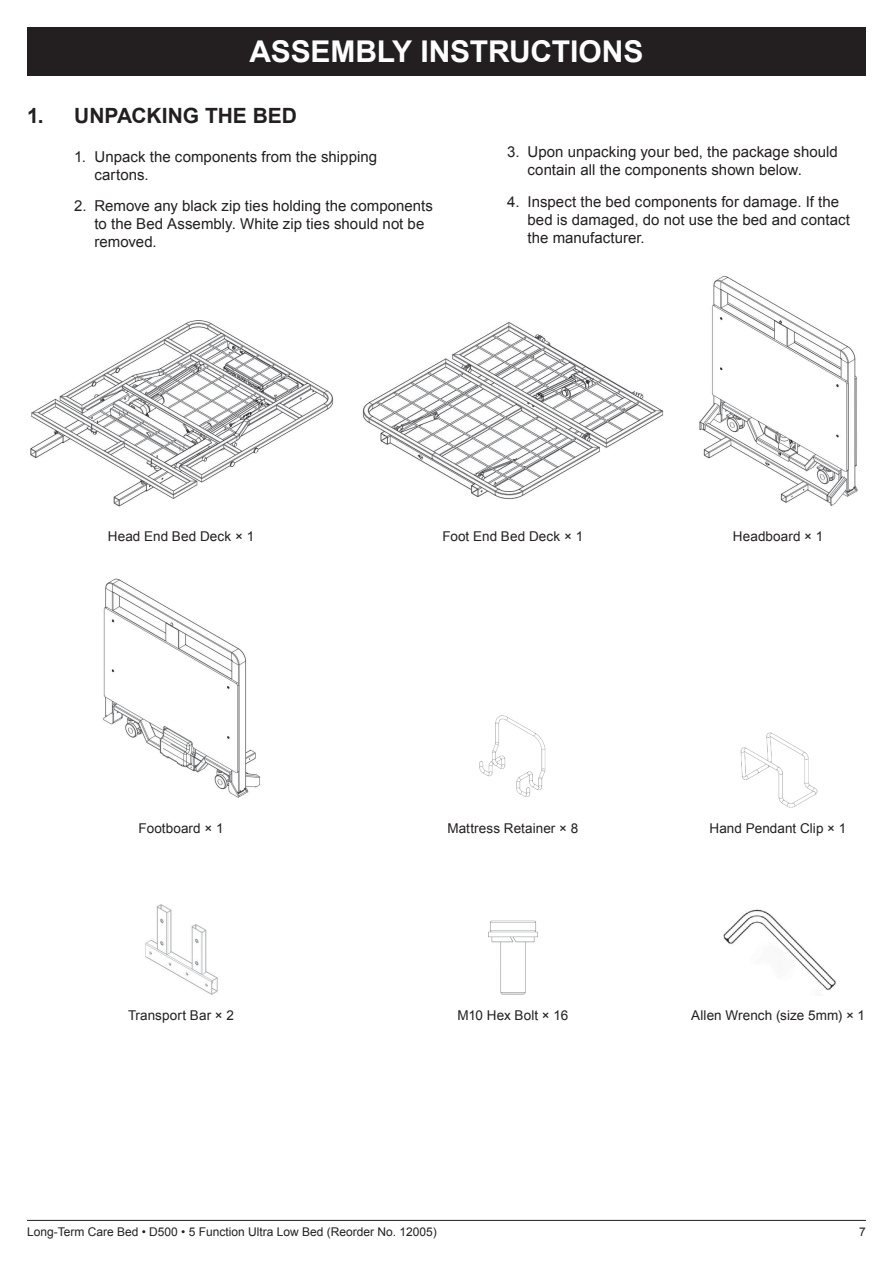
<style>
.page{position:relative;width:893px;height:1263px;background:#fff}
.page>*{position:absolute;margin:0;border:0;box-sizing:border-box;transform-origin:0 0}
.t1{font:700 30px "Arial";letter-spacing:-.005em;color:#fff}
.t2{font:700 21px "Arial";letter-spacing:-.005em;color:#231f20}
.t3{font:15px/18px "Arial";letter-spacing:.005em;color:#231f20}
.t4{font:13.5px "Arial";letter-spacing:.005em;color:#231f20}
.t5{font:12px "Arial";color:#231f20}
</style>
<div class="page">
<hr style="left:27px;top:1220px;width:839px;height:1px;background:#231f20">
<div style="left:27px;top:27px;width:839px;height:49px;background:#231f20"></div>
<img style="left:30px;top:320px;width:304px;height:187px">
<img style="left:362px;top:322px;width:302px;height:178px">
<img style="left:723px;top:909px;width:113px;height:81px">
<img style="left:479px;top:715px;width:67px;height:82px">
<img style="left:740px;top:732px;width:78px;height:76px">
<img style="left:488px;top:920px;width:50px;height:75px">
<img style="left:145px;top:904px;width:73px;height:91px">
<img style="left:699px;top:276px;width:159px;height:230px">
<img style="left:103px;top:578px;width:158px;height:220px">
<h1 class="t1" style="left:250px;top:32px;width:395px">ASSEMBLY INSTRUCTIONS</h1>
<h1 class="t1" style="left:313px;top:32px;width:269px">SECTION HEADER</h1>
<h2 class="t2" style="left:27px;top:102px;width:271px">1. UNPACKING THE BED</h2>
<p class="t3" style="left:95px;top:147px;width:284px;text-indent:-20px">1. Unpack the components from the shipping cartons.</p>
<p class="t3" style="left:95px;top:197px;width:340px;text-indent:-20px">2. Remove any black zip ties holding the components to the Bed Assembly. White zip ties should not be removed.</p>
<p class="t3" style="left:527px;top:143px;width:312px;text-indent:-20px">3. Upon unpacking your bed, the package should contain all the components shown below.</p>
<p class="t3" style="left:527px;top:193px;width:324px;text-indent:-20px">4. Inspect the bed components for damage. If the bed is damaged, do not use the bed and contact the manufacturer.</p>
<p class="t4" style="left:108px;top:527px;width:148px">Head End Bed Deck × 1</p>
<p class="t4" style="left:442px;top:527px;width:142px">Foot End Bed Deck × 1</p>
<p class="t4" style="left:733px;top:527px;width:92px">Headboard × 1</p>
<p class="t4" style="left:139px;top:820px;width:87px">Footboard × 1</p>
<p class="t4" style="left:447px;top:820px;width:132px">Mattress Retainer × 8</p>
<p class="t4" style="left:709px;top:820px;width:138px">Hand Pendant Clip × 1</p>
<p class="t4" style="left:128px;top:1007px;width:107px">Transport Bar × 2</p>
<p class="t4" style="left:457px;top:1007px;width:112px">M10 Hex Bolt × 16</p>
<p class="t4" style="left:691px;top:1007px;width:175px">Allen Wrench (size 5mm) × 1</p>
<p class="t5" style="left:27px;top:1224px;width:411px">Long-Term Care Bed • D500 • 5 Function Ultra Low Bed (Reorder No. 12005)</p>
<p class="t5" style="left:859px;top:1224px;width:8px">7</p>
</div>
